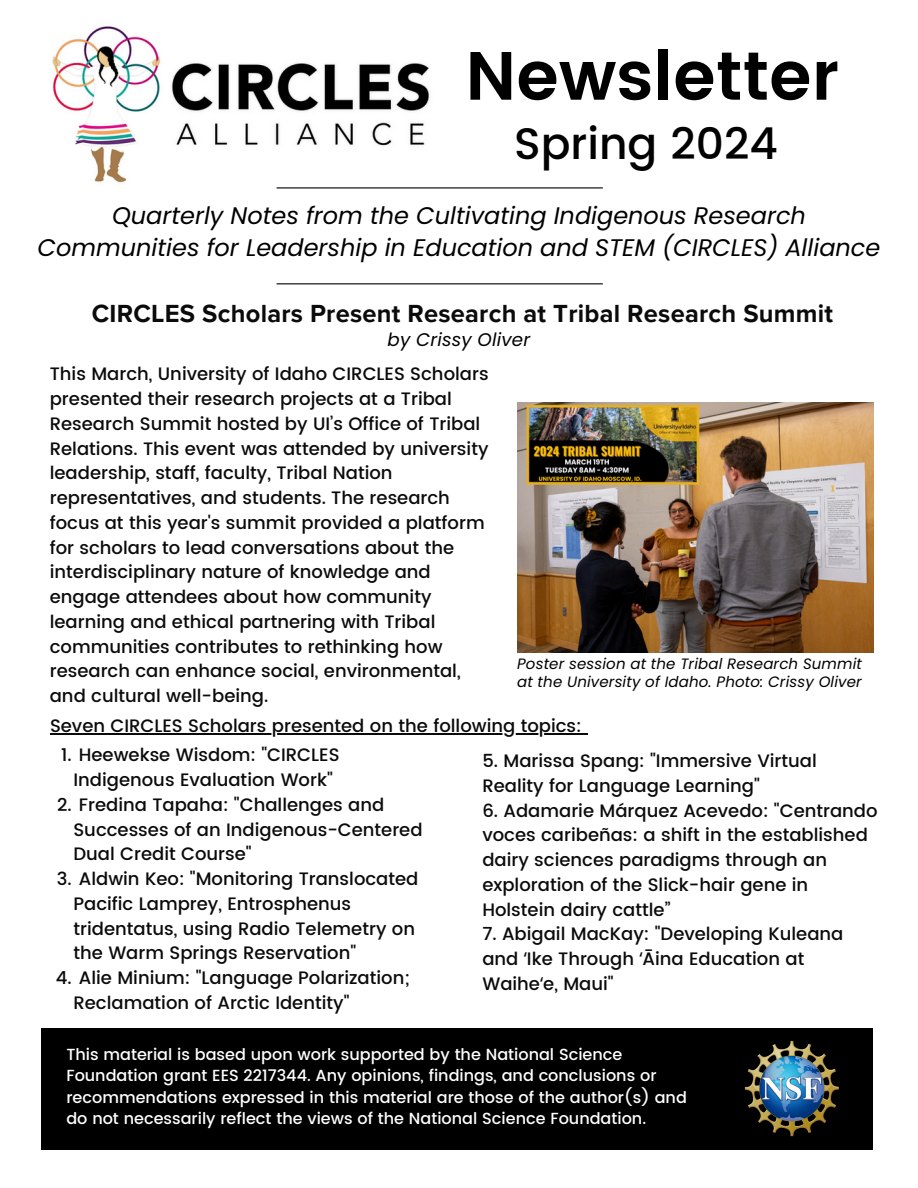
<style>
.page{position:relative;width:918px;height:1188px;background:#fff}
.page>*{position:absolute;margin:0;border:0;box-sizing:border-box;transform-origin:0 0}
.t1{font:600 68.1px "Poppins";color:#000}
.t2{font:500 43.95px "Poppins";color:#000}
.t3{font:700 25.5px "Proxima Nova";letter-spacing:.01em;color:#0c0b0c}
.t4{font:italic 24px/32.7px "Poppins";color:#000;text-align:center}
.t5{font:italic 18.3px "Poppins";letter-spacing:.01em;color:#000}
.t6{font:500 18px/24.8px "Poppins";color:#0c0b0c}
.t7{font:500 16.05px/21.3px "Poppins";color:#fefefe}
.t8{font:italic 15px/18px "Poppins";letter-spacing:.01em;color:#000}
.s1{font-family:"Noto Sans";font-weight:400}
</style>
<div class="page">
<img style="left:51px;top:26px;width:389px;height:163px">
<div style="left:41px;top:1028px;width:832px;height:122px;background:#000"></div>
<img style="left:744px;top:1040px;width:95px;height:97px">
<hr style="left:277px;top:283px;width:326px;height:1px;background:#000">
<hr style="left:277px;top:187px;width:326px;height:1px;background:#000">
<img style="left:517px;top:403px;width:357px;height:249px">
<hr style="left:50px;top:734px;width:532px;height:1px;background:#0c0b0c">
<h4 class="t1" style="left:465px;top:36px;width:375px">Newsletter</h4>
<h3 class="t2" style="left:514px;top:118px;width:265px">Spring 2024</h3>
<h5 class="t4" style="left:38px;top:199px;width:844px">Quarterly Notes from the Cultivating Indigenous Research<br>Communities for Leadership in Education and STEM (CIRCLES) Alliance</h5>
<h6 class="t3" style="left:92px;top:298px;width:743px">CIRCLES Scholars Present Research at Tribal Research Summit</h6>
<p class="t5" style="left:388px;top:327px;width:144px">by Crissy Oliver</p>
<h5 class="t6" style="left:50px;top:362px;width:440px">This March, University of Idaho CIRCLES Scholars presented their research projects at a Tribal Research Summit hosted by UI’s Office of Tribal Relations. This event was attended by university leadership, staff, faculty, Tribal Nation representatives, and students. The research focus at this year's summit provided a platform for scholars to lead conversations about the interdisciplinary nature of knowledge and engage attendees about how community learning and ethical partnering with Tribal communities contributes to rethinking how research can enhance social, environmental, and cultural well-being.</h5>
<p class="t8" style="left:517px;top:655px;width:346px">Poster session at the Tribal Research Summit at the University of Idaho. Photo: Crissy Oliver</p>
<p class="t6" style="left:50px;top:714px;width:533px">Seven CIRCLES Scholars presented on the following topics:</p>
<p class="t6" style="left:61px;top:743px;width:280px;text-align:center">1. Heewekse Wisdom: "CIRCLES<br>Indigenous Evaluation Work"</p>
<p class="t6" style="left:73px;top:792px;width:351px;text-indent:-16px">2. Fredina Tapaha: "Challenges and<br>Successes of an Indigenous-Centered<br>Dual Credit Course"</p>
<h5 class="t6" style="left:73px;top:867px;width:347px;text-indent:-17px">3. Aldwin Keo: "Monitoring Translocated Pacific Lamprey, Entrosphenus tridentatus, using Radio Telemetry on the Warm Springs Reservation"</h5>
<p class="t6" style="left:73px;top:966px;width:338px;text-indent:-18px">4. Alie Minium: "Language Polarization;<br>Reclamation of Arctic Identity"</p>
<p class="t6" style="left:482px;top:749px;width:336px">5. Marissa Spang: "Immersive Virtual<br>Reality for Language Learning"</p>
<p class="t6" style="left:482px;top:798px;width:397px">6. Adamarie Márquez Acevedo: "Centrando voces caribeñas: a shift in the established dairy sciences paradigms through an exploration of the Slick-hair gene in Holstein dairy cattle”</p>
<p class="t6" style="left:482px;top:922px;width:363px">7. Abigail MacKay: "Developing Kuleana and <span class="s1">ʻ</span>Ike Through <span class="s1">ʻ</span>Āina Education at<br>Waihe<span class="s1">ʻ</span>e, Maui"</p>
<h2 class="t7" style="left:66px;top:1044px;width:622px">This material is based upon work supported by the National Science Foundation grant EES 2217344. Any opinions, findings, and conclusions or recommendations expressed in this material are those of the author(s) and do not necessarily reflect the views of the National Science Foundation.</h2>
</div>
